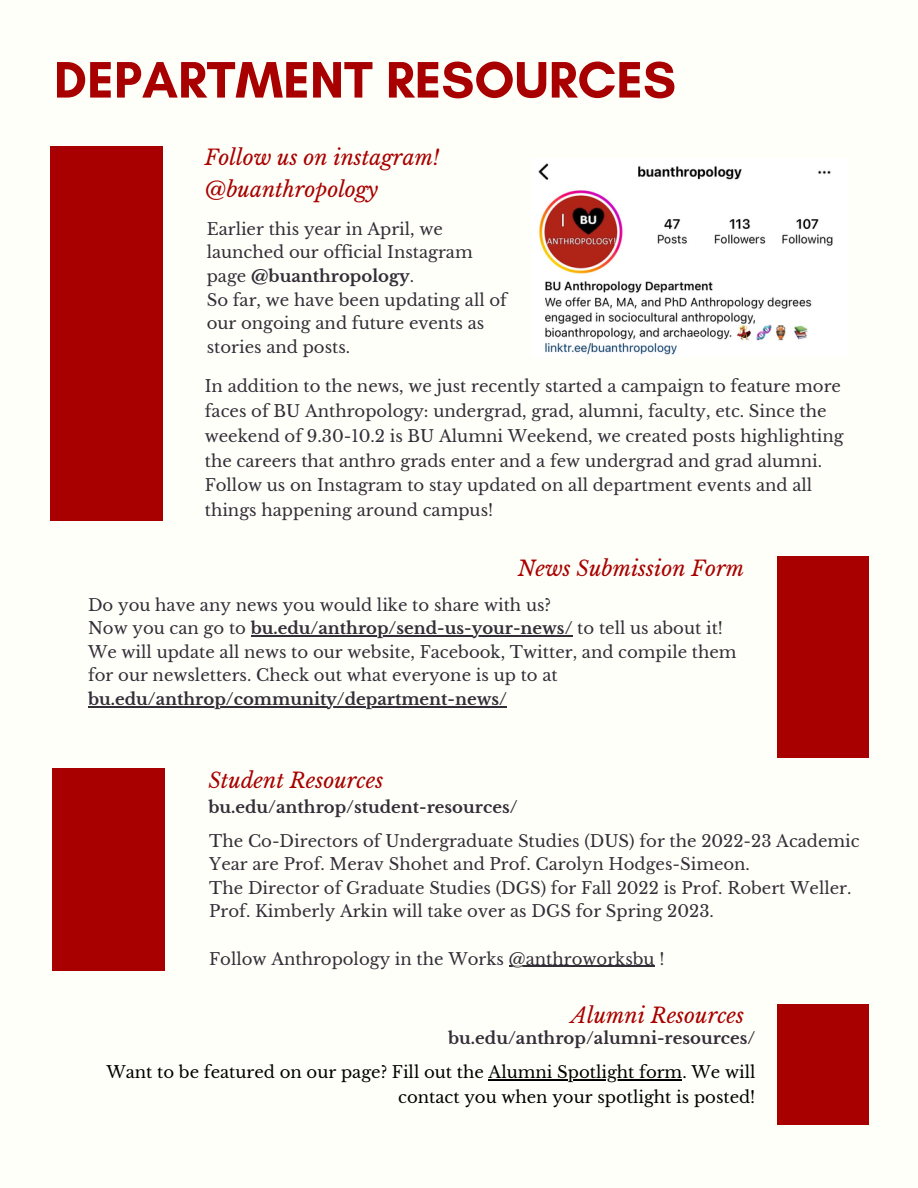
<style>
.page{position:relative;width:918px;height:1188px;background:#fffff9}
.page>*{position:absolute;margin:0;border:0;box-sizing:border-box;transform-origin:0 0}
.t1{font:700 52.2px "Glacial Indifference";color:#a80000}
.t2{font:italic 21px/31.5px "Libre Baskerville";color:#a80000}
.t3{font:16.5px/23.7px "Libre Baskerville";color:#332e38}
.t4{font:700 16.5px "Libre Baskerville";color:#332e38}
.t5{font:16.5px/24.8px "Libre Baskerville";color:#000;text-align:right}
.s1{font-weight:700}
</style>
<div class="page">
<div style="left:50px;top:146px;width:113px;height:374px;background:#a80000"></div>
<div style="left:777px;top:556px;width:91px;height:202px;background:#a80000"></div>
<div style="left:52px;top:768px;width:113px;height:203px;background:#a80000"></div>
<div style="left:777px;top:1004px;width:91px;height:120px;background:#a80000"></div>
<img style="left:538px;top:163px;width:295px;height:192px">
<hr style="left:251px;top:635px;width:322px;height:1px;background:#332e38">
<hr style="left:88px;top:706px;width:419px;height:1px;background:#332e38">
<hr style="left:509px;top:966px;width:146px;height:1px;background:#332e38">
<hr style="left:489px;top:1079px;width:193px;height:1px;background:#000">
<h1 class="t1" style="left:54px;top:48px;width:624px">DEPARTMENT RESOURCES</h1>
<p class="t2" style="left:205px;top:142px;width:236px">Follow us on instagram! @buanthropology</p>
<p class="t3" style="left:207px;top:217px;width:302px">Earlier this year in April, we launched our official Instagram page <span class="s1">@buanthropology</span>.<br>So far, we have been updating all of our ongoing and future events as stories and posts.</p>
<p class="t3" style="left:205px;top:374px;width:641px;line-height:24.8px">In addition to the news, we just recently started a campaign to feature more faces of BU Anthropology: undergrad, grad, alumni, faculty, etc. Since the weekend of 9.30-10.2 is BU Alumni Weekend, we created posts highlighting the careers that anthro grads enter and a few undergrad and grad alumni.<br>Follow us on Instagram to stay updated on all department events and all things happening around campus!</p>
<p class="t2" style="left:518px;top:553px;width:228px">News Submission Form</p>
<p class="t3" style="left:88px;top:593px;width:650px">Do you have any news you would like to share with us?<br>Now you can go to <span class="s1">bu.edu/anthrop/send-us-your-news/</span> to tell us about it!<br>We will update all news to our website, Facebook, Twitter, and compile them for our newsletters. Check out what everyone is up to at</p>
<p class="t4" style="left:88px;top:689px;width:420px">bu.edu/anthrop/community/department-news/</p>
<p class="t2" style="left:208px;top:765px;width:176px">Student Resources</p>
<p class="t4" style="left:208px;top:797px;width:311px">bu.edu/anthrop/student-resources/</p>
<p class="t3" style="left:209px;top:829px;width:652px">The Co-Directors of Undergraduate Studies (DUS) for the 2022-23 Academic Year are Prof. Merav Shohet and Prof. Carolyn Hodges-Simeon.<br>The Director of Graduate Studies (DGS) for Fall 2022 is Prof. Robert Weller.<br>Prof. Kimberly Arkin will take over as DGS for Spring 2023.</p>
<p class="t3" style="left:209px;top:947px;width:457px">Follow Anthropology in the Works @anthroworksbu !</p>
<p class="t2" style="left:571px;top:1000px;width:174px">Alumni Resources</p>
<p class="t4" style="left:448px;top:1028px;width:309px">bu.edu/anthrop/alumni-resources/</p>
<p class="t5" style="left:106px;top:1060px;width:651px">Want to be featured on our page? Fill out the Alumni Spotlight form. We will contact you when your spotlight is posted!</p>
</div>
